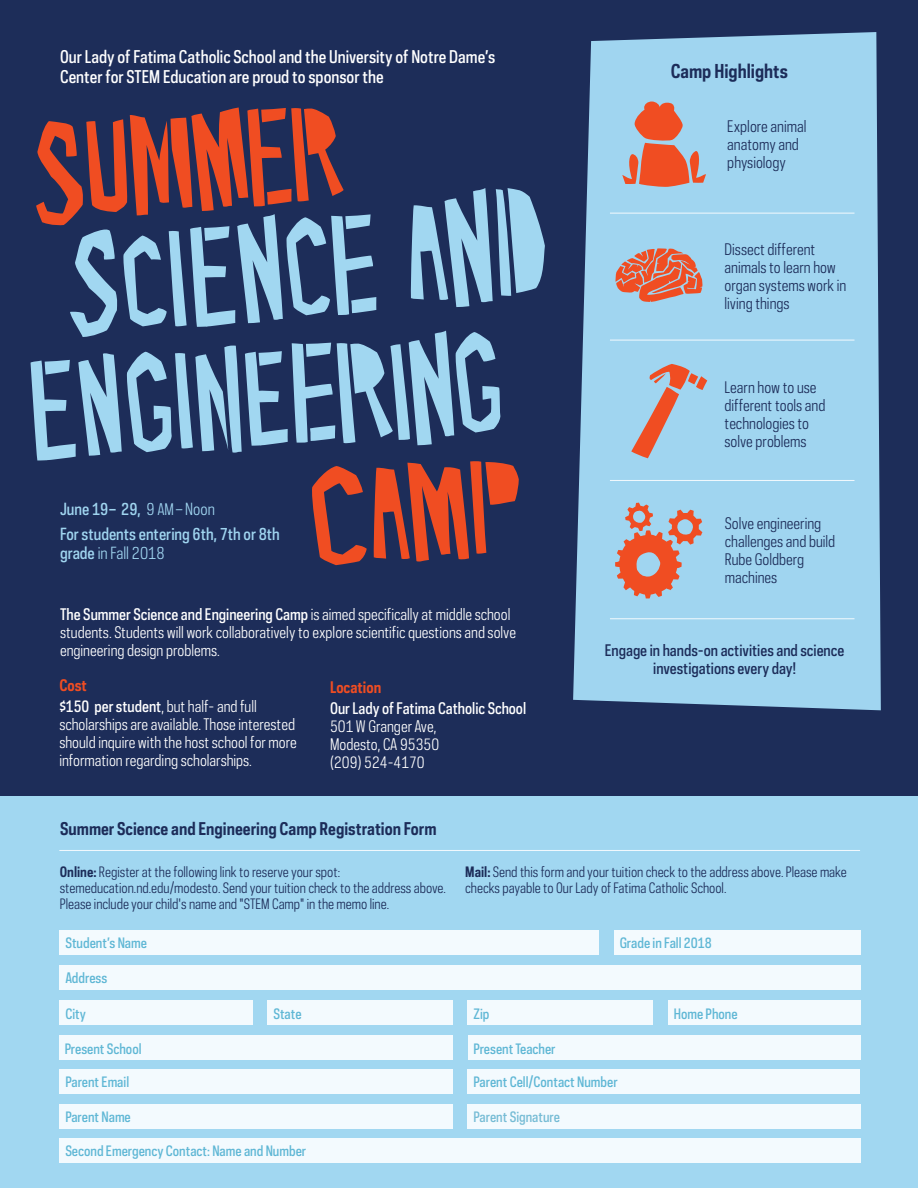
<style>
.page{position:relative;width:918px;height:1188px;background:#fff}
.page>*{position:absolute;margin:0;border:0;box-sizing:border-box;transform-origin:0 0}
.t1{font:700 18px "Galaxie Polaris Condensed";color:#1c2c59}
.t2{font:500 16.5px/19.8px "Galaxie Polaris Condensed";color:#fff}
.t3{font:700 16.5px "Galaxie Polaris Condensed";color:#1c2c59}
.t4{font:500 15.75px/24.9px "Galaxie Polaris Condensed";color:#a0d5f0}
.t5{font:15.75px "Galaxie Polaris Condensed";color:#a0d5f0}
.t6{font:15px/18px "Galaxie Polaris Condensed";color:#fff}
.t7{font:15px/18px "Galaxie Polaris Condensed";color:#1c2c59}
.t8{font:500 15px/18px "Galaxie Polaris Condensed";color:#1c2c59;text-align:center}
.t9{font:15px/18px "Galaxie Polaris Condensed";color:#1d2d59}
.t10{font:500 15px "Galaxie Polaris Condensed";color:#fff}
.t11{font:700 15px "Galaxie Polaris Condensed";color:#f04d22}
.t12{font:13.5px/16.2px "Galaxie Polaris Condensed";color:#1c2c59}
.t13{font:500 13.5px "Galaxie Polaris Condensed";color:#5fb7d5}
.t14{font:500 13.5px "Galaxie Polaris Condensed";color:#76bcd5}
.s1{font-weight:400}
.s2{font-weight:400;font-size:15px}
.s3{font-weight:500}
.s4{font-weight:700;color:#f04d22}
.s5{font-weight:700}
</style>
<div class="page">
<div style="left:0;top:0;width:918px;height:796px;background:#1d2d59"></div>
<svg style="left:31px;top:107px;width:514px;height:458px"></svg>
<div style="left:0;top:796px;width:918px;height:392px;background:#a1d7f1"></div>
<div style="left:59px;top:1035px;width:394px;height:24px;background:#f3fafe"></div>
<div style="left:59px;top:930px;width:540px;height:24px;background:#f3fafe"></div>
<div style="left:573px;top:32px;width:308px;height:678px;background:#a0d5f0"></div>
<div style="left:468px;top:1035px;width:393px;height:24px;background:#f3fafe"></div>
<div style="left:468px;top:1070px;width:392px;height:24px;background:#f3fafe"></div>
<div style="left:59px;top:1069px;width:394px;height:24px;background:#f3fafe"></div>
<div style="left:468px;top:1104px;width:393px;height:24px;background:#f3fafe"></div>
<div style="left:59px;top:1104px;width:394px;height:24px;background:#f3fafe"></div>
<div style="left:59px;top:1139px;width:801px;height:24px;background:#f3fafe"></div>
<div style="left:59px;top:966px;width:802px;height:24px;background:#f3fafe"></div>
<div style="left:59px;top:1001px;width:193px;height:24px;background:#f3fafe"></div>
<div style="left:614px;top:930px;width:247px;height:24px;background:#f3fafe"></div>
<div style="left:668px;top:1001px;width:193px;height:24px;background:#f3fafe"></div>
<div style="left:468px;top:1001px;width:185px;height:24px;background:#f3fafe"></div>
<div style="left:267px;top:1001px;width:186px;height:24px;background:#f3fafe"></div>
<hr style="left:59px;top:850px;width:801px;height:1px;background:#f3fafe">
<hr style="left:610px;top:213px;width:245px;height:1px;background:#f3fafe">
<hr style="left:610px;top:340px;width:245px;height:1px;background:#f3fafe">
<hr style="left:610px;top:480px;width:245px;height:1px;background:#f3fafe">
<hr style="left:610px;top:619px;width:245px;height:1px;background:#f3fafe">
<svg style="left:615px;top:248px;width:88px;height:54px;background:#ce8577"></svg>
<svg style="left:615px;top:503px;width:87px;height:95px;background:#c29a97"></svg>
<svg style="left:696px;top:376px;width:11px;height:14px"></svg>
<svg style="left:688px;top:373px;width:10px;height:11px"></svg>
<svg style="left:631px;top:364px;width:59px;height:94px;background:#b8abb1"></svg>
<div style="left:644px;top:102px;width:16px;height:12px;background:#f04d22;border-radius:50%"></div>
<div style="left:660px;top:103px;width:15px;height:12px;background:#f04d22;border-radius:50%"></div>
<svg style="left:622px;top:108px;width:84px;height:79px;background:#cb8b80"></svg>
<p class="t2" style="left:60px;top:47px;width:437px">Our Lady of Fatima Catholic School and the University of Notre Dame’s<br>Center for STEM Education are proud to sponsor the</p>
<p class="t4" style="left:60px;top:496px;width:221px">June 19– 29, <span class="s1">9</span> <span class="s2">AM</span><span class="s1">–Noon<br></span>For students entering 6th, 7th or 8th</p>
<p class="t5" style="left:60px;top:542px;width:106px"><span class="s3">grade</span> in Fall 2018</p>
<p class="t6" style="left:60px;top:605px;width:457px"><span class="s3">The Summer Science and Engineering Camp</span> is aimed specifically at middle school students. Students will work collaboratively to explore scientific questions and solve engineering design problems.</p>
<p class="t6" style="left:59px;top:675px;width:199px;line-height:21px"><span class="s4">Cost<br></span><span class="s3">$150 per student</span>, but half- and full</p>
<p class="t6" style="left:59px;top:715px;width:239px;text-align:justify">scholarships are available. Those interested should inquire with the host school for more information regarding scholarships.</p>
<p class="t11" style="left:330px;top:677px;width:53px">Location</p>
<p class="t10" style="left:330px;top:698px;width:198px">Our Lady of Fatima Catholic School</p>
<p class="t6" style="left:330px;top:717px;width:111px">501 W Granger Ave,<br>Modesto, CA 95350 (209) 524-4170</p>
<p class="t3" style="left:60px;top:817px;width:378px">Summer Science and Engineering Camp Registration Form</p>
<p class="t1" style="left:671px;top:59px;width:119px">Camp Highlights</p>
<p class="t7" style="left:727px;top:117px;width:81px">Explore animal anatomy and physiology</p>
<p class="t7" style="left:725px;top:240px;width:123px">Dissect different animals to learn how organ systems work in living things</p>
<p class="t7" style="left:725px;top:378px;width:102px">Learn how to use different tools and technologies to solve problems</p>
<p class="t9" style="left:725px;top:514px;width:112px">Solve engineering challenges and build<br>Rube Goldberg machines</p>
<p class="t8" style="left:605px;top:641px;width:241px">Engage in hands-on activities and science investigations every day!</p>
<p class="t12" style="left:60px;top:863px;width:388px"><span class="s5">Online:</span> Register at the following link to reserve your spot: stemeducation.nd.edu/modesto. Send your tuition check to the address above.<br>Please include your child's name and "STEM Camp" in the memo line.</p>
<p class="t13" style="left:65px;top:933px;width:83px">Student’s Name</p>
<p class="t13" style="left:65px;top:969px;width:43px">Address</p>
<p class="t12" style="left:465px;top:863px;width:383px"><span class="s5">Mail:</span> Send this form and your tuition check to the address above. Please make checks payable to Our Lady of Fatima Catholic School.</p>
<p class="t13" style="left:620px;top:933px;width:94px">Grade in Fall 2018</p>
<p class="t13" style="left:65px;top:1005px;width:22px">City</p>
<p class="t13" style="left:273px;top:1005px;width:30px">State</p>
<p class="t13" style="left:474px;top:1005px;width:17px">Zip</p>
<p class="t13" style="left:674px;top:1005px;width:65px">Home Phone</p>
<p class="t13" style="left:65px;top:1040px;width:78px">Present School</p>
<p class="t13" style="left:65px;top:1073px;width:65px">Parent Email</p>
<p class="t13" style="left:65px;top:1108px;width:67px">Parent Name</p>
<p class="t13" style="left:65px;top:1142px;width:242px">Second Emergency Contact: Name and Number</p>
<p class="t13" style="left:474px;top:1040px;width:84px">Present Teacher</p>
<p class="t13" style="left:474px;top:1073px;width:146px">Parent Cell/Contact Number</p>
<p class="t14" style="left:474px;top:1108px;width:88px">Parent Signature</p>
</div>
